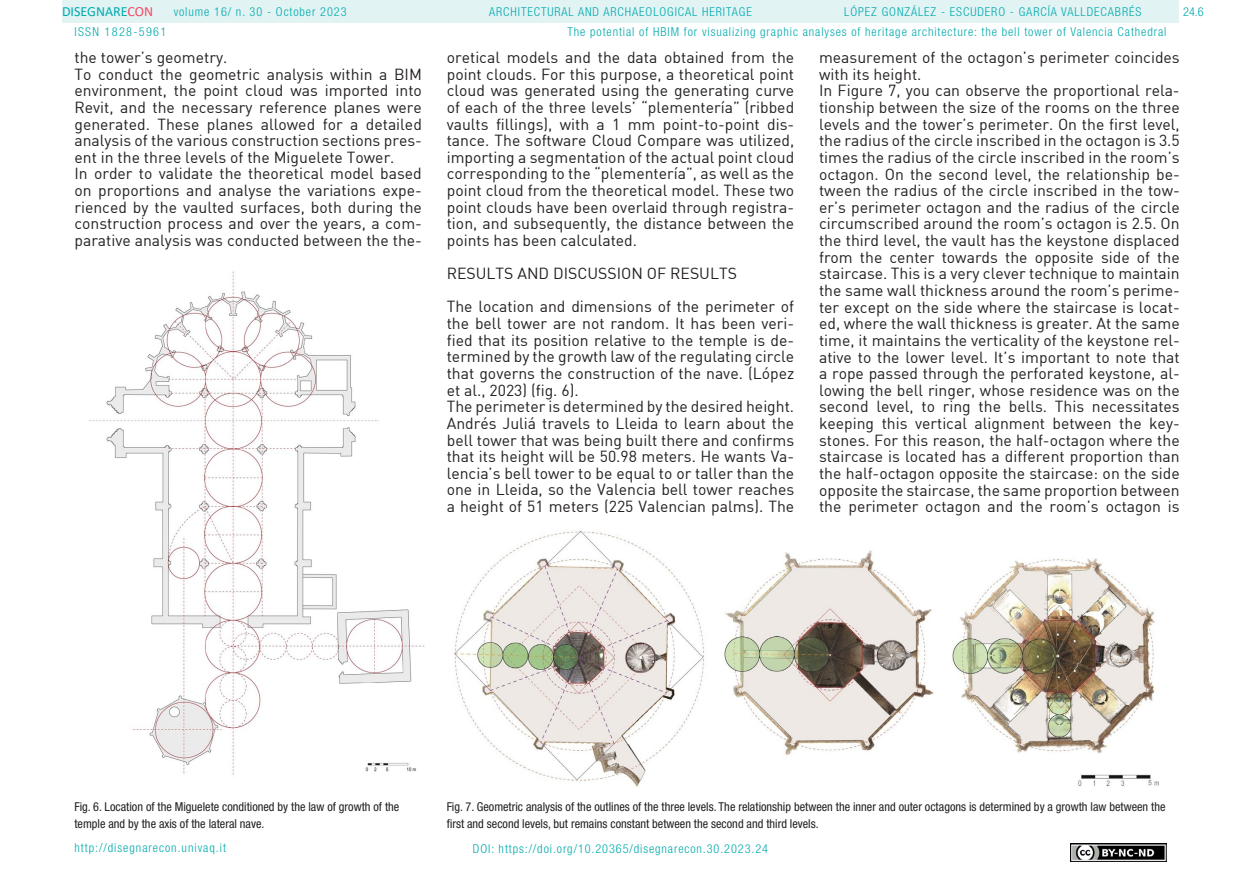
<style>
.page{position:relative;width:1241px;height:893px;background:#fff}
.page>*{position:absolute;margin:0;border:0;box-sizing:border-box;transform-origin:0 0}
.t1{font:15.75px/16.6px "DIN";color:#231f20}
.t2{font:14px "Calibri";color:#00aaad}
.t3{font:condensed 12.25px/16.6px "Helvetica Neue LT Std";color:#231f20}
.t4{font:300 condensed 12.25px "Helvetica Neue LT Std";letter-spacing:.075em;color:#00aaad}
.t5{font:300 condensed 12.25px "Helvetica Neue LT Std";letter-spacing:.11em;color:#00aaad}
.s1{color:#f24862}
</style>
<div class="page">
<div style="left:62px;top:0;width:1116px;height:23px;background:#e2f3f4"></div>
<img style="left:1070px;top:843px;width:96px;height:18px">
<img style="left:89px;top:271px;width:336px;height:504px">
<img style="left:454px;top:531px;width:705px;height:256px">
<p class="t2" style="left:62px;top:2px;width:93px">DISEGNARE<span class="s1">CON</span></p>
<p class="t4" style="left:844px;top:5px;width:298px">LÓPEZ GONZÁLEZ - ESCUDERO - GARCÍA VALLDECABRÉS</p>
<p class="t4" style="left:174px;top:5px;width:174px">volume 16/ n. 30 - October 2023</p>
<p class="t4" style="left:489px;top:5px;width:264px">ARCHITECTURAL AND ARCHAEOLOGICAL HERITAGE</p>
<p class="t5" style="left:74px;top:24px;width:93px">ISSN 1828-5961</p>
<p class="t4" style="left:567px;top:25px;width:600px">The potential of HBIM for visualizing graphic analyses of heritage architecture: the bell tower of Valencia Cathedral</p>
<p class="t4" style="left:1182px;top:5px;width:22px">24.6</p>
<p class="t1" style="left:74px;top:49px;width:349px">the tower’s geometry.<br>To conduct the geometric analysis within a BIM environment, the point cloud was imported into Revit, and the necessary reference planes were generated. These planes allowed for a detailed analysis of the various construction sections pres&shy;ent in the three levels of the Miguelete Tower.<br>In order to validate the theoretical model based on proportions and analyse the variations expe&shy;rienced by the vaulted surfaces, both during the construction process and over the years, a com&shy;parative analysis was conducted between the the-</p>
<p class="t1" style="left:446px;top:49px;width:349px;text-align:justify">oretical models and the data obtained from the point clouds. For this purpose, a theoretical point cloud was generated using the generating curve of each of the three levels’ “plementería” (ribbed vaults fillings), with a 1 mm point-to-point dis&shy;tance. The software Cloud Compare was utilized, importing a segmentation of the actual point cloud corresponding to the “plementería”, as well as the point cloud from the theoretical model. These two point clouds have been overlaid through registra&shy;tion, and subsequently, the distance between the points has been calculated.</p>
<p class="t1" style="left:446px;top:257px;width:349px;line-height:33.2px">RESULTS AND DISCUSSION OF RESULTS<br>The location and dimensions of the perimeter of</p>
<p class="t1" style="left:446px;top:315px;width:349px">the bell tower are not random. It has been veri&shy;fied that its position relative to the temple is de&shy;termined by the growth law of the regulating circle that governs the construction of the nave. (López et al., 2023) (fig. 6).<br>The perimeter is determined by the desired height.<br>Andrés Juliá travels to Lleida to learn about the bell tower that was being built there and confirms that its height will be 50.98 meters. He wants Va&shy;lencia’s bell tower to be equal to or taller than the one in Lleida, so the Valencia bell tower reaches a height of 51 meters (225 Valencian palms). The</p>
<p class="t1" style="left:819px;top:49px;width:362px">measurement of the octagon’s perimeter coincides with its height.<br>In Figure 7, you can observe the proportional rela&shy;tionship between the size of the rooms on the three levels and the tower’s perimeter. On the first level, the radius of the circle inscribed in the octagon is 3.5 times the radius of the circle inscribed in the room’s octagon. On the second level, the relationship be&shy;tween the radius of the circle inscribed in the tow&shy;er’s perimeter octagon and the radius of the circle circumscribed around the room’s octagon is 2.5. On the third level, the vault has the keystone displaced from the center towards the opposite side of the staircase. This is a very clever technique to maintain the same wall thickness around the room’s perime&shy;ter except on the side where the staircase is locat&shy;ed, where the wall thickness is greater. At the same time, it maintains the verticality of the keystone rel&shy;ative to the lower level. It’s important to note that a rope passed through the perforated keystone, al&shy;lowing the bell ringer, whose residence was on the second level, to ring the bells. This necessitates keeping this vertical alignment between the key&shy;stones. For this reason, the half-octagon where the staircase is located has a different proportion than the half-octagon opposite the staircase: on the side opposite the staircase, the same proportion between the perimeter octagon and the room’s octagon is</p>
<p class="t3" style="left:74px;top:798px;width:326px">Fig. 6. Location of the Miguelete conditioned by the law of growth of the temple and by the axis of the lateral nave.</p>
<p class="t3" style="left:446px;top:798px;width:720px">Fig. 7. Geometric analysis of the outlines of the three levels. The relationship between the inner and outer octagons is determined by a growth law between the first and second levels, but remains constant between the second and third levels.</p>
<p class="t4" style="left:74px;top:841px;width:153px">http://disegnarecon.univaq.it</p>
<p class="t4" style="left:473px;top:842px;width:296px">DOI: https://doi.org/10.20365/disegnarecon.30.2023.24</p>
</div>
